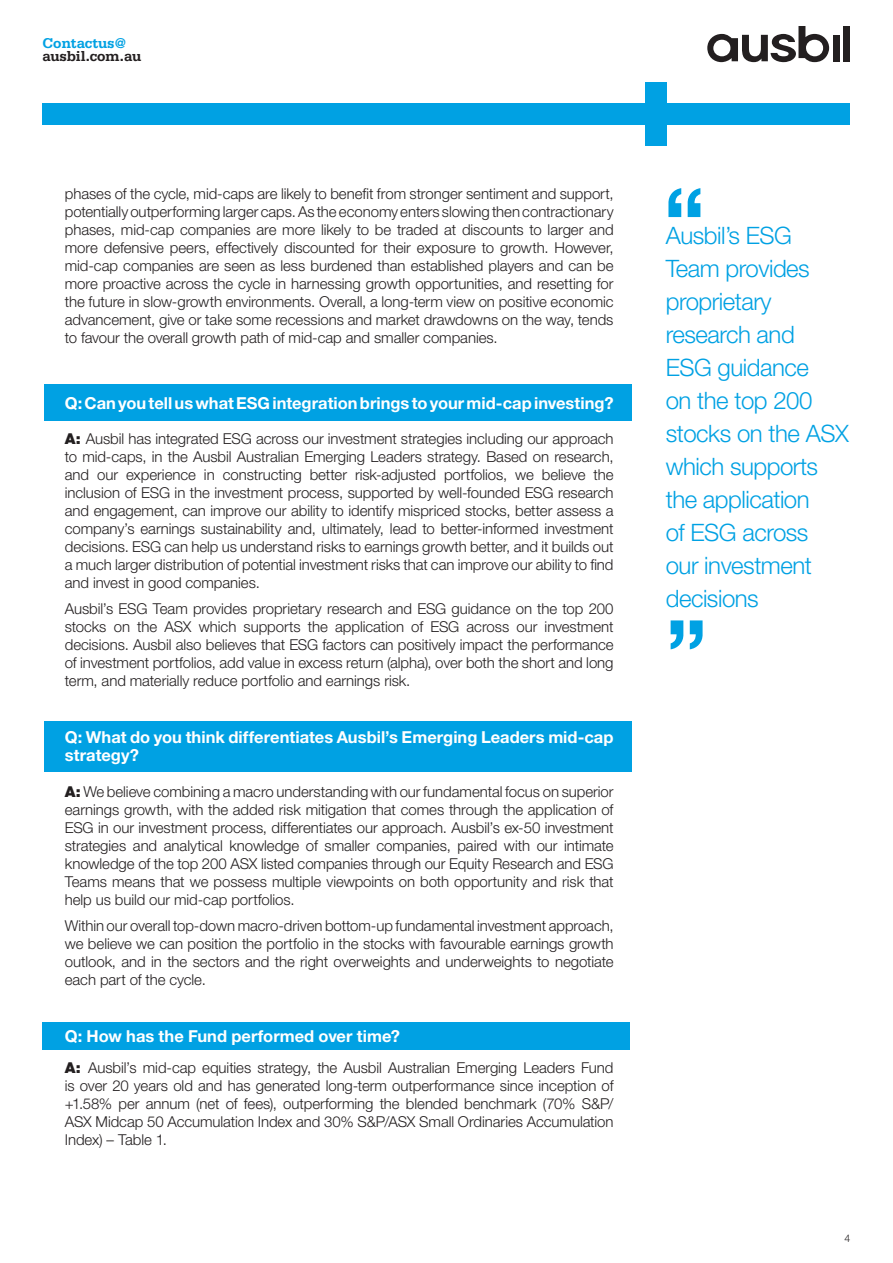
<style>
.page{position:relative;width:893px;height:1263px;background:#fff}
.page>*{position:absolute;margin:0;border:0;box-sizing:border-box;transform-origin:0 0}
.Body_text{font:700 90px "Helvetica Neue LT Std";color:#00a1e3}
.Body_text-2{font:300 24px/33px "Helvetica Neue LT Std";letter-spacing:-.02em;color:#00a1e3}
.Body_text-3{font:700 16.5px/18px "Helvetica Neue LT Std";color:#fff}
.Body_text-4{font:300 15px/18px "Helvetica Neue LT Std";letter-spacing:-.005em;color:#231f20;text-align:justify}
.Email{font:700 15px/13.5px "Serifa Std";letter-spacing:-.01em;color:#231f20}
.t1{font:300 10.5px "Helvetica Neue LT Std";color:#231f20}
.s1{color:#00a1e3}
.s2{font-weight:900}
</style>
<div class="page">
<div style="left:42px;top:1022px;width:588px;height:27px;background:#00a1e3"></div>
<div style="left:44px;top:721px;width:587px;height:50px;background:#00a1e3"></div>
<div style="left:44px;top:384px;width:587px;height:37px;background:#00a1e3"></div>
<svg style="left:707px;top:26px;width:122px;height:36px"></svg>
<div style="left:832px;top:35px;width:7px;height:26px;background:#231f20"></div>
<div style="left:843px;top:26px;width:7px;height:35px;background:#231f20"></div>
<div style="left:43px;top:104px;width:807px;height:21px;background:#00a1e3"></div>
<div style="left:646px;top:83px;width:21px;height:63px;background:#00a1e3"></div>
<p class="Email" style="left:43px;top:36px;width:100px"><span class="s1">Contactus@ </span>ausbil.com.au</p>
<p class="Body_text-4" style="left:65px;top:184px;width:550px">phases of the cycle, mid-caps are likely to benefit from stronger sentiment and support, potentially outperforming larger caps. As the economy enters slowing then contractionary phases, mid-cap companies are more likely to be traded at discounts to larger and more defensive peers, effectively discounted for their exposure to growth. However, mid-cap companies are seen as less burdened than established players and can be more proactive across the cycle in harnessing growth opportunities, and resetting for the future in slow-growth environments. Overall, a long-term view on positive economic advancement, give or take some recessions and market drawdowns on the way, tends to favour the overall growth path of mid-cap and smaller companies.</p>
<p class="Body_text-3" style="left:65px;top:393px;width:550px">Q: Can you tell us what ESG integration brings to your mid-cap investing?</p>
<p class="Body_text-4" style="left:65px;top:429px;width:550px"><span class="s2">A:</span> Ausbil has integrated ESG across our investment strategies including our approach to mid-caps, in the Ausbil Australian Emerging Leaders strategy. Based on research, and our experience in constructing better risk-adjusted portfolios, we believe the inclusion of ESG in the investment process, supported by well-founded ESG research and engagement, can improve our ability to identify mispriced stocks, better assess a company’s earnings sustainability and, ultimately, lead to better-informed investment decisions. ESG can help us understand risks to earnings growth better, and it builds out a much larger distribution of potential investment risks that can improve our ability to find and invest in good companies.</p>
<p class="Body_text-4" style="left:65px;top:599px;width:550px">Ausbil’s ESG Team provides proprietary research and ESG guidance on the top 200 stocks on the ASX which supports the application of ESG across our investment decisions. Ausbil also believes that ESG factors can positively impact the performance of investment portfolios, add value in excess return (alpha), over both the short and long term, and materially reduce portfolio and earnings risk.</p>
<p class="Body_text-3" style="left:65px;top:728px;width:550px">Q: What do you think differentiates Ausbil’s Emerging Leaders mid-cap strategy?</p>
<p class="Body_text-4" style="left:65px;top:782px;width:550px"><span class="s2">A:</span> We believe combining a macro understanding with our fundamental focus on superior earnings growth, with the added risk mitigation that comes through the application of ESG in our investment process, differentiates our approach. Ausbil’s ex-50 investment strategies and analytical knowledge of smaller companies, paired with our intimate knowledge of the top 200 ASX listed companies through our Equity Research and ESG Teams means that we possess multiple viewpoints on both opportunity and risk that help us build our mid-cap portfolios.</p>
<p class="Body_text-4" style="left:65px;top:916px;width:550px">Within our overall top-down macro-driven bottom-up fundamental investment approach, we believe we can position the portfolio in the stocks with favourable earnings growth outlook, and in the sectors and the right overweights and underweights to negotiate each part of the cycle.</p>
<p class="Body_text-3" style="left:65px;top:1027px;width:337px">Q: How has the Fund performed over time?</p>
<p class="Body_text-4" style="left:65px;top:1058px;width:550px"><span class="s2">A:</span> Ausbil’s mid-cap equities strategy, the Ausbil Australian Emerging Leaders Fund is over 20 years old and has generated long-term outperformance since inception of +1.58% per annum (net of fees), outperforming the blended benchmark (70% S&amp;P/ ASX Midcap 50 Accumulation Index and 30% S&amp;P/ASX Small Ordinaries Accumulation Index) – Table 1.</p>
<p class="Body_text" style="left:664px;top:165px;width:43px">“</p>
<p class="Body_text-2" style="left:666px;top:218px;width:185px">Ausbil’s ESG<br>Team provides proprietary research and<br>ESG guidance<br>on the top 200 stocks on the ASX which supports the application<br>of ESG across<br>our investment decisions</p>
<p class="Body_text" style="left:707px;top:673px;width:43px;rotate:-180deg">“</p>
<p class="t1" style="left:845px;top:1231px;width:7px">4</p>
</div>
